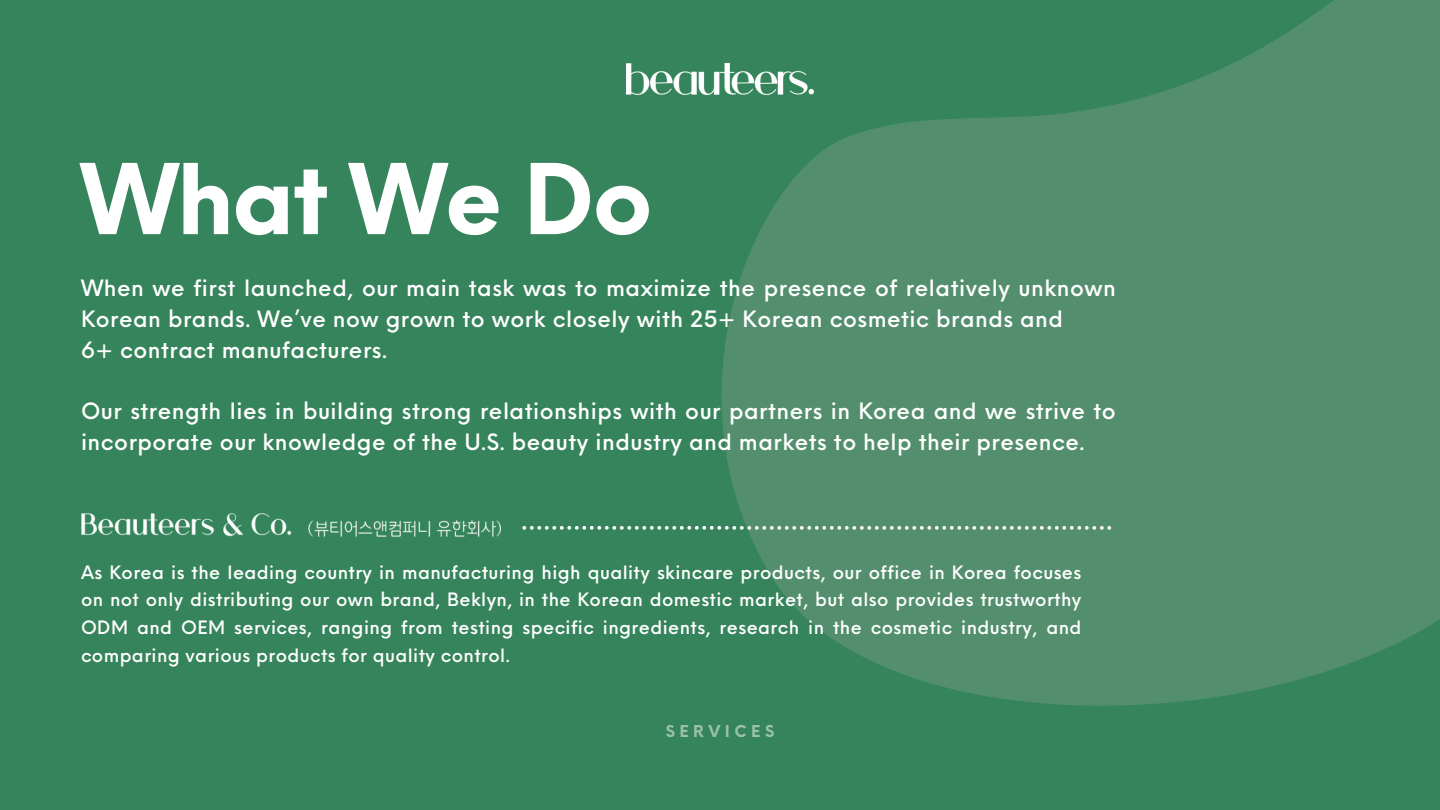
<style>
.page{position:relative;width:1440px;height:810px;background:#36845c}
.page>*{position:absolute;margin:0;border:0;box-sizing:border-box;transform-origin:0 0}
.t1{font:700 95px "Neue Einstellung";letter-spacing:-.02em;color:#fff}
.t2{font:500 22px/30.8px "Neue Einstellung";letter-spacing:.025em;color:#fff}
.t3{font:500 18px/27.8px "Neue Einstellung";letter-spacing:.025em;color:#fff;text-align:justify}
.t4{font:700 16px "Neue Einstellung";letter-spacing:.28em;color:#fff}
</style>
<div class="page">
<img style="left:627px;top:63px;width:33px;height:32px">
<img style="left:81px;top:513px;width:419px;height:23px">
<svg style="left:522px;top:526px;width:138px;height:4px"></svg>
<svg style="left:660px;top:0;width:780px;height:706px;fill:#538f6e"></svg>
<h2 class="t1" style="left:81px;top:113px;width:573px">What We Do</h2>
<h1 class="t2" style="left:81px;top:271px;width:1036px">When we first launched, our main task was to maximize the presence of relatively unknown<br>Korean brands. We’ve now grown to work closely with 25+ Korean cosmetic brands and<br>6+ contract manufacturers.</h1>
<h2 class="t2" style="left:81px;top:394px;width:1036px">Our strength lies in building strong relationships with our partners in Korea and we strive to incorporate our knowledge of the U.S. beauty industry and markets to help their presence.</h2>
<p class="t3" style="left:81px;top:557px;width:1002px">As Korea is the leading country in manufacturing high quality skincare products, our office in Korea focuses on not only distributing our own brand, Beklyn, in the Korean domestic market, but also provides trustworthy ODM and OEM services, ranging from testing specific ingredients, research in the cosmetic industry, and comparing various products for quality control.</p>
<p class="t4" style="left:666px;top:717px;width:110px">SERVICES</p>
</div>
